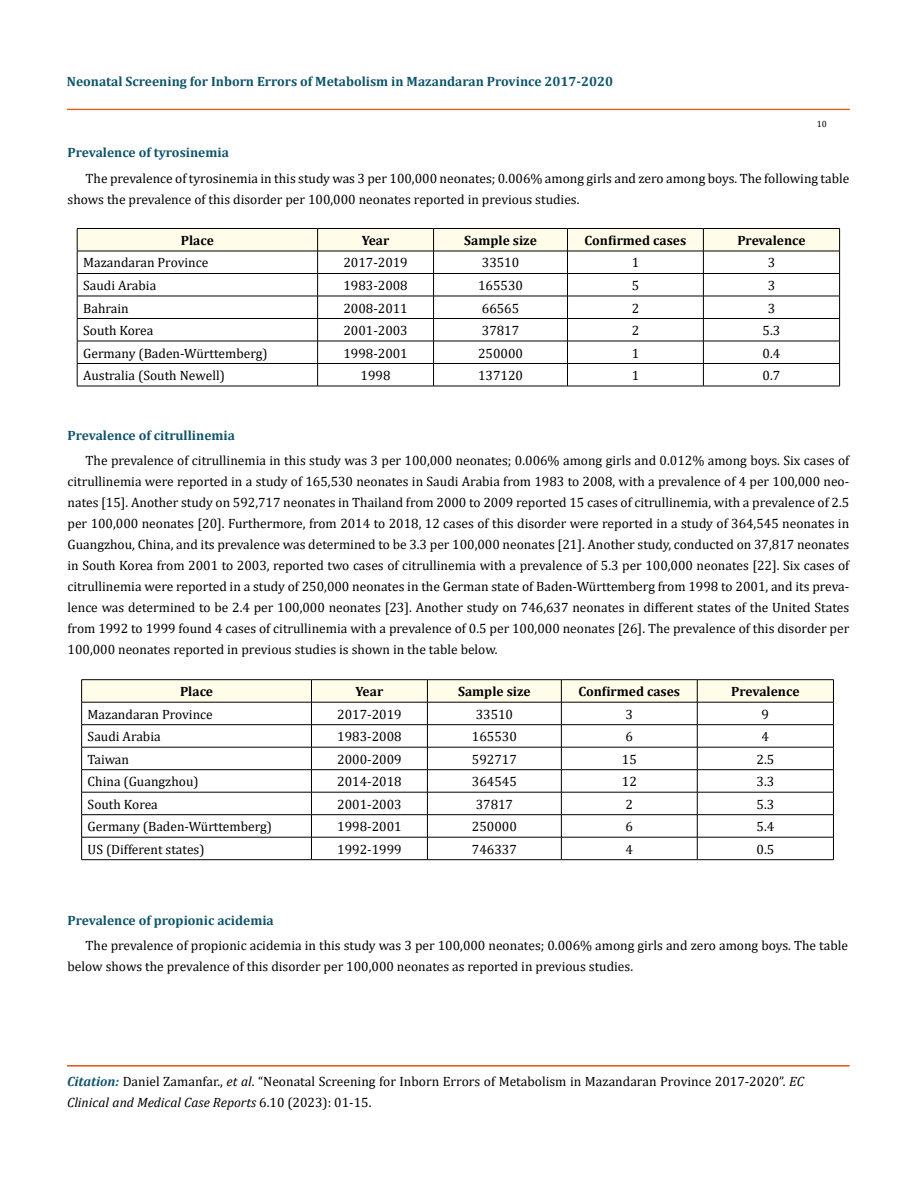
<style>
.page{position:relative;width:917px;height:1188px;background:#fff}
.page>*{position:absolute;margin:0;border:0;box-sizing:border-box;transform-origin:0 0}
.t1{font:13.5px/21px "Cambria";color:#000}
.t2{font:700 13.5px "Cambria";color:#0e546a}
.t3{font:700 13.5px "Cambria";color:#000}
.t4{font:9px "Cambria";color:#000}
.s1{font-weight:700;font-style:italic;color:#0e546a}
.s2{font-style:italic}
</style>
<div class="page">
<div style="left:67px;top:109px;width:782px;height:1px;border:1px solid #e05d1a"></div>
<svg style="left:77px;top:228px;width:763px;height:158px"></svg>
<hr style="left:703px;top:386px;width:136px;height:1px;background:#000">
<hr style="left:567px;top:386px;width:136px;height:1px;background:#000">
<hr style="left:433px;top:386px;width:134px;height:1px;background:#000">
<hr style="left:317px;top:386px;width:116px;height:1px;background:#000">
<hr style="left:77px;top:386px;width:240px;height:1px;background:#000">
<hr style="left:697px;top:679px;width:136px;height:1px;background:#000">
<hr style="left:561px;top:679px;width:136px;height:1px;background:#000">
<hr style="left:427px;top:679px;width:134px;height:1px;background:#000">
<hr style="left:311px;top:679px;width:116px;height:1px;background:#000">
<hr style="left:81px;top:679px;width:230px;height:1px;background:#000">
<svg style="left:81px;top:680px;width:753px;height:180px"></svg>
<hr style="left:697px;top:859px;width:136px;height:1px;background:#000">
<hr style="left:561px;top:859px;width:136px;height:1px;background:#000">
<hr style="left:427px;top:859px;width:134px;height:1px;background:#000">
<hr style="left:311px;top:859px;width:116px;height:1px;background:#000">
<hr style="left:81px;top:859px;width:230px;height:1px;background:#000">
<p class="t2" style="left:67px;top:72px;width:547px">Neonatal Screening for Inborn Errors of Metabolism in Mazandaran Province 2017-2020</p>
<p class="t4" style="left:816px;top:118px;width:11px">10</p>
<p class="t2" style="left:68px;top:143px;width:163px">Prevalence of tyrosinemia</p>
<p class="t1" style="left:68px;top:167px;width:783px;text-indent:18px">The prevalence of tyrosinemia in this study was 3 per 100,000 neonates; 0.006% among girls and zero among boys. The following table shows the prevalence of this disorder per 100,000 neonates reported in previous studies.</p>
<p class="t3" style="left:181px;top:231px;width:35px">Place</p>
<p class="t3" style="left:362px;top:231px;width:29px">Year</p>
<p class="t3" style="left:464px;top:231px;width:74px">Sample size</p>
<p class="t3" style="left:584px;top:231px;width:103px">Confirmed cases</p>
<p class="t3" style="left:737px;top:231px;width:70px">Prevalence</p>
<p class="t1" style="left:83px;top:252px;width:127px">Mazandaran Province</p>
<p class="t1" style="left:343px;top:252px;width:66px">2017-2019</p>
<p class="t1" style="left:482px;top:252px;width:39px">33510</p>
<p class="t1" style="left:631px;top:252px;width:9px">1</p>
<p class="t1" style="left:767px;top:252px;width:9px">3</p>
<p class="t1" style="left:83px;top:275px;width:75px">Saudi Arabia</p>
<p class="t1" style="left:343px;top:275px;width:66px">1983-2008</p>
<p class="t1" style="left:478px;top:275px;width:46px">165530</p>
<p class="t1" style="left:631px;top:275px;width:9px">5</p>
<p class="t1" style="left:767px;top:275px;width:9px">3</p>
<p class="t1" style="left:83px;top:297px;width:47px">Bahrain</p>
<p class="t1" style="left:343px;top:297px;width:66px">2008-2011</p>
<p class="t1" style="left:482px;top:297px;width:39px">66565</p>
<p class="t1" style="left:631px;top:297px;width:9px">2</p>
<p class="t1" style="left:767px;top:297px;width:9px">3</p>
<p class="t1" style="left:83px;top:320px;width:72px">South Korea</p>
<p class="t1" style="left:343px;top:320px;width:66px">2001-2003</p>
<p class="t1" style="left:482px;top:320px;width:39px">37817</p>
<p class="t1" style="left:631px;top:320px;width:9px">2</p>
<p class="t1" style="left:762px;top:320px;width:19px">5.3</p>
<p class="t1" style="left:83px;top:342px;width:186px">Germany (Baden-Württemberg)</p>
<p class="t1" style="left:343px;top:342px;width:66px">1998-2001</p>
<p class="t1" style="left:478px;top:342px;width:46px">250000</p>
<p class="t1" style="left:631px;top:342px;width:9px">1</p>
<p class="t1" style="left:762px;top:342px;width:19px">0.4</p>
<p class="t1" style="left:83px;top:365px;width:143px">Australia (South Newell)</p>
<p class="t1" style="left:360px;top:365px;width:31px">1998</p>
<p class="t1" style="left:478px;top:365px;width:46px">137120</p>
<p class="t1" style="left:631px;top:365px;width:9px">1</p>
<p class="t1" style="left:762px;top:365px;width:19px">0.7</p>
<p class="t2" style="left:68px;top:425px;width:169px">Prevalence of citrullinemia</p>
<p class="t1" style="left:68px;top:450px;width:783px;text-align:justify;text-indent:18px">The prevalence of citrullinemia in this study was 3 per 100,000 neonates; 0.006% among girls and 0.012% among boys. Six cases of citrullinemia were reported in a study of 165,530 neonates in Saudi Arabia from 1983 to 2008, with a prevalence of 4 per 100,000 neo&shy;nates [15]. Another study on 592,717 neonates in Thailand from 2000 to 2009 reported 15 cases of citrullinemia, with a prevalence of 2.5 per 100,000 neonates [20]. Furthermore, from 2014 to 2018, 12 cases of this disorder were reported in a study of 364,545 neonates in Guangzhou, China, and its prevalence was determined to be 3.3 per 100,000 neonates [21]. Another study, conducted on 37,817 neonates in South Korea from 2001 to 2003, reported two cases of citrullinemia with a prevalence of 5.3 per 100,000 neonates [22]. Six cases of citrullinemia were reported in a study of 250,000 neonates in the German state of Baden-Württemberg from 1998 to 2001, and its preva&shy;lence was determined to be 2.4 per 100,000 neonates [23]. Another study on 746,637 neonates in different states of the United States from 1992 to 1999 found 4 cases of citrullinemia with a prevalence of 0.5 per 100,000 neonates [26]. The prevalence of this disorder per 100,000 neonates reported in previous studies is shown in the table below.</p>
<p class="t3" style="left:180px;top:682px;width:35px">Place</p>
<p class="t3" style="left:355px;top:682px;width:29px">Year</p>
<p class="t3" style="left:458px;top:682px;width:74px">Sample size</p>
<p class="t3" style="left:578px;top:682px;width:103px">Confirmed cases</p>
<p class="t3" style="left:731px;top:682px;width:70px">Prevalence</p>
<p class="t1" style="left:88px;top:704px;width:127px">Mazandaran Province</p>
<p class="t1" style="left:337px;top:704px;width:66px">2017-2019</p>
<p class="t1" style="left:475px;top:704px;width:39px">33510</p>
<p class="t1" style="left:625px;top:704px;width:9px">3</p>
<p class="t1" style="left:761px;top:704px;width:9px">9</p>
<p class="t1" style="left:88px;top:726px;width:75px">Saudi Arabia</p>
<p class="t1" style="left:337px;top:726px;width:66px">1983-2008</p>
<p class="t1" style="left:472px;top:726px;width:46px">165530</p>
<p class="t1" style="left:625px;top:726px;width:9px">6</p>
<p class="t1" style="left:761px;top:726px;width:9px">4</p>
<p class="t1" style="left:88px;top:749px;width:43px">Taiwan</p>
<p class="t1" style="left:337px;top:749px;width:66px">2000-2009</p>
<p class="t1" style="left:472px;top:749px;width:46px">592717</p>
<p class="t1" style="left:622px;top:749px;width:16px">15</p>
<p class="t1" style="left:756px;top:749px;width:19px">2.5</p>
<p class="t1" style="left:88px;top:771px;width:112px">China (Guangzhou)</p>
<p class="t1" style="left:337px;top:771px;width:66px">2014-2018</p>
<p class="t1" style="left:472px;top:771px;width:46px">364545</p>
<p class="t1" style="left:622px;top:771px;width:16px">12</p>
<p class="t1" style="left:756px;top:771px;width:19px">3.3</p>
<p class="t1" style="left:88px;top:794px;width:72px">South Korea</p>
<p class="t1" style="left:337px;top:794px;width:66px">2001-2003</p>
<p class="t1" style="left:475px;top:794px;width:39px">37817</p>
<p class="t1" style="left:625px;top:794px;width:9px">2</p>
<p class="t1" style="left:756px;top:794px;width:19px">5.3</p>
<p class="t1" style="left:88px;top:816px;width:186px">Germany (Baden-Württemberg)</p>
<p class="t1" style="left:337px;top:816px;width:66px">1998-2001</p>
<p class="t1" style="left:472px;top:816px;width:46px">250000</p>
<p class="t1" style="left:625px;top:816px;width:9px">6</p>
<p class="t1" style="left:756px;top:816px;width:19px">5.4</p>
<p class="t1" style="left:88px;top:839px;width:118px">US (Different states)</p>
<p class="t1" style="left:337px;top:839px;width:66px">1992-1999</p>
<p class="t1" style="left:472px;top:839px;width:46px">746337</p>
<p class="t1" style="left:625px;top:839px;width:9px">4</p>
<p class="t1" style="left:756px;top:839px;width:19px">0.5</p>
<p class="t2" style="left:68px;top:911px;width:208px">Prevalence of propionic acidemia</p>
<p class="t1" style="left:68px;top:935px;width:782px;text-indent:18px">The prevalence of propionic acidemia in this study was 3 per 100,000 neonates; 0.006% among girls and zero among boys. The table below shows the prevalence of this disorder per 100,000 neonates as reported in previous studies.</p>
<p class="t1" style="left:67px;top:1071px;width:738px"><span class="s1">Citation:</span> Daniel Zamanfar., <span class="s2">et al</span>. “Neonatal Screening for Inborn Errors of Metabolism in Mazandaran Province 2017-2020”. <span class="s2">EC<br>Clinical and Medical Case Reports</span> 6.10 (2023): 01-15.</p>
</div>
